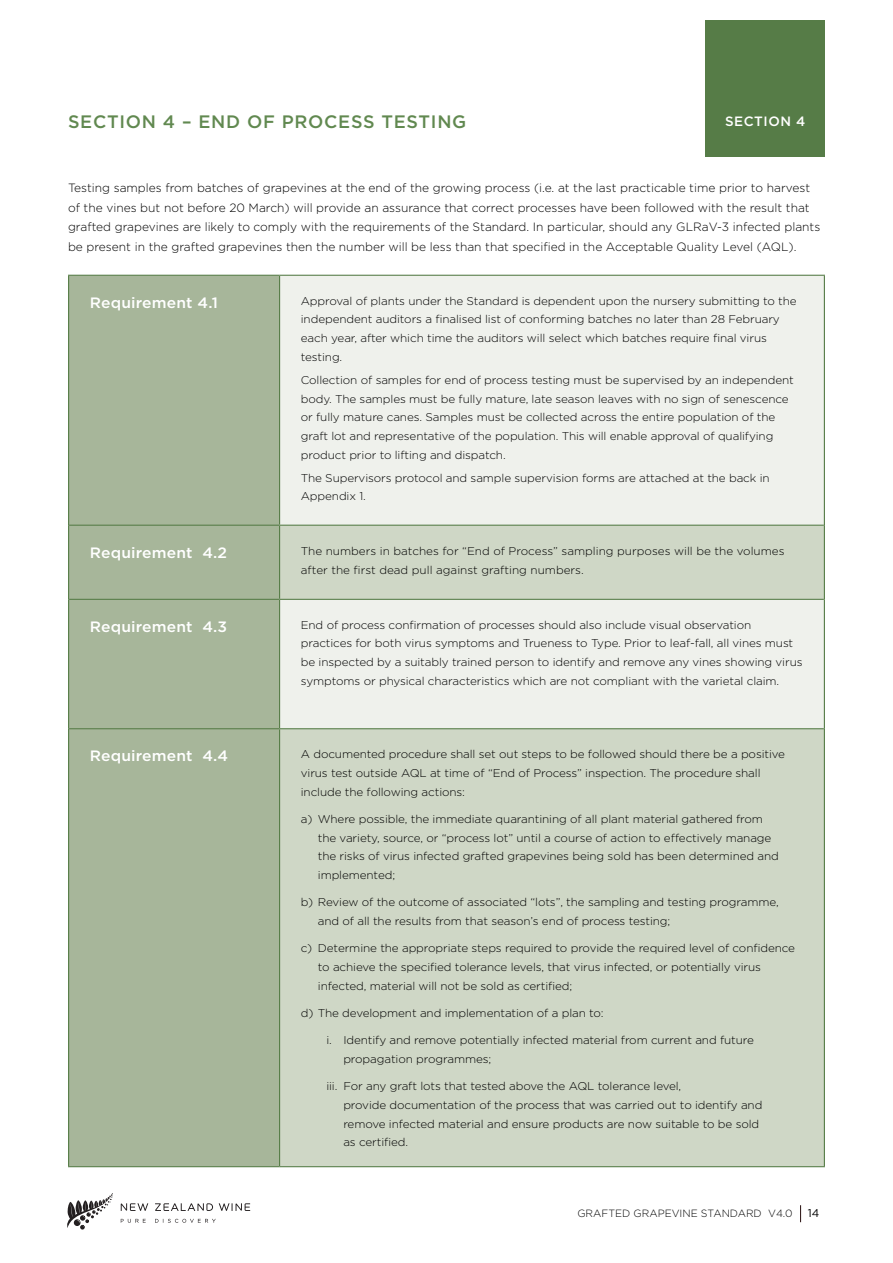
<style>
.page{position:relative;width:893px;height:1263px;background:#fff}
.page>*{position:absolute;margin:0;border:0;box-sizing:border-box;transform-origin:0 0}
.t1{font:500 18px "Gotham";letter-spacing:.04em;color:#618950}
.t2{font:500 15px "Gotham";letter-spacing:.01em;color:#fff;scale:1.04 1}
.t3{font:500 13.5px "Gotham";letter-spacing:.04em;color:#fff}
.t4{font:300 12px/19.5px "Gotham";color:#000}
.t5{font:300 11.25px/18.8px "Gotham";letter-spacing:-.01em;color:#000;scale:1.04 1}
.t6{font:11.25px "Gotham";color:#000}
.t7{font:300 10.5px "Gotham";color:#000}
</style>
<div class="page">
<svg style="left:67px;top:1193px;width:46px;height:36px"></svg>
<svg style="left:219px;top:1203px;width:31px;height:8px"></svg>
<svg style="left:121px;top:1203px;width:27px;height:8px"></svg>
<svg style="left:155px;top:1203px;width:58px;height:8px"></svg>
<svg style="left:121px;top:1219px;width:25px;height:4px"></svg>
<svg style="left:155px;top:1219px;width:61px;height:4px"></svg>
<svg style="left:800px;top:1205px;width:1px;height:17px"></svg>
<div style="left:69px;top:276px;width:210px;height:890px;background:#a7b69a"></div>
<div style="left:280px;top:276px;width:544px;height:249px;background:#eff1ec"></div>
<svg style="left:280px;top:526px;width:544px;height:640px;background:#d5dccd"></svg>
<hr style="left:68px;top:276px;width:1px;height:249px;background:#567c47">
<hr style="left:68px;top:525px;width:1px;height:74px;background:#567c47">
<hr style="left:68px;top:599px;width:1px;height:130px;background:#567c47">
<hr style="left:68px;top:729px;width:1px;height:437px;background:#567c47">
<hr style="left:68px;top:275px;width:212px;height:1px;background:#567c47">
<hr style="left:69px;top:525px;width:211px;height:1px;background:#567c47">
<hr style="left:69px;top:599px;width:211px;height:1px;background:#567c47">
<hr style="left:69px;top:728px;width:211px;height:1px;background:#567c47">
<hr style="left:68px;top:1166px;width:212px;height:1px;background:#567c47">
<hr style="left:279px;top:276px;width:1px;height:249px;background:#567c47">
<hr style="left:279px;top:526px;width:1px;height:73px;background:#567c47">
<hr style="left:279px;top:600px;width:1px;height:128px;background:#567c47">
<hr style="left:279px;top:729px;width:1px;height:437px;background:#567c47">
<hr style="left:824px;top:276px;width:1px;height:249px;background:#567c47">
<hr style="left:824px;top:525px;width:1px;height:74px;background:#567c47">
<hr style="left:824px;top:599px;width:1px;height:130px;background:#567c47">
<hr style="left:824px;top:729px;width:1px;height:437px;background:#567c47">
<hr style="left:280px;top:275px;width:545px;height:1px;background:#567c47">
<hr style="left:280px;top:525px;width:544px;height:1px;background:#567c47">
<hr style="left:280px;top:599px;width:544px;height:1px;background:#567c47">
<hr style="left:280px;top:728px;width:544px;height:1px;background:#567c47">
<hr style="left:280px;top:1166px;width:545px;height:1px;background:#567c47">
<div style="left:706px;top:20px;width:119px;height:137px;background:#567c47"></div>
<h1 class="t1" style="left:68px;top:109px;width:400px">SECTION 4 – END OF PROCESS TESTING</h1>
<p class="t3" style="left:725px;top:112px;width:82px">SECTION 4</p>
<p class="t4" style="left:68px;top:178px;width:754px">Testing samples from batches of grapevines at the end of the growing process (i.e. at the last practicable time prior to harvest of the vines but not before 20 March) will provide an assurance that correct processes have been followed with the result that grafted grapevines are likely to comply with the requirements of the Standard. In particular, should any GLRaV-3 infected plants be present in the grafted grapevines then the number will be less than that specified in the Acceptable Quality Level (AQL).</p>
<h2 class="t2" style="left:90px;top:292px;width:125px">Requirement 4.1</h2>
<p class="t5" style="left:301px;top:291px;width:478px">Approval of plants under the Standard is dependent upon the nursery submitting to the independent auditors a finalised list of conforming batches no later than 28 February each year, after which time the auditors will select which batches require final virus testing.</p>
<p class="t5" style="left:301px;top:370px;width:476px">Collection of samples for end of process testing must be supervised by an independent body. The samples must be fully mature, late season leaves with no sign of senescence or fully mature canes. Samples must be collected across the entire population of the graft lot and representative of the population. This will enable approval of qualifying product prior to lifting and dispatch.</p>
<p class="t5" style="left:301px;top:468px;width:452px">The Supervisors protocol and sample supervision forms are attached at the back in<br>Appendix 1.</p>
<h2 class="t2" style="left:90px;top:543px;width:134px">Requirement 4.2</h2>
<p class="t5" style="left:301px;top:541px;width:467px;line-height:19.5px">The numbers in batches for “End of Process” sampling purposes will be the volumes after the first dead pull against grafting numbers.</p>
<h2 class="t2" style="left:90px;top:617px;width:134px">Requirement 4.3</h2>
<p class="t5" style="left:301px;top:615px;width:484px">End of process confirmation of processes should also include visual observation practices for both virus symptoms and Trueness to Type. Prior to leaf-fall, all vines must be inspected by a suitably trained person to identify and remove any vines showing virus symptoms or physical characteristics which are not compliant with the varietal claim.</p>
<h2 class="t2" style="left:90px;top:746px;width:135px">Requirement 4.4</h2>
<p class="t5" style="left:301px;top:744px;width:467px">A documented procedure shall set out steps to be followed should there be a positive virus test outside AQL at time of “End of Process” inspection. The procedure shall include the following actions:</p>
<p class="t5" style="left:318px;top:809px;width:445px;text-indent:-17px">a) Where possible, the immediate quarantining of all plant material gathered from the variety, source, or “process lot” until a course of action to effectively manage the risks of virus infected grafted grapevines being sold has been determined and implemented;</p>
<p class="t5" style="left:318px;top:892px;width:445px;text-indent:-17px">b) Review of the outcome of associated “lots”, the sampling and testing programme, and of all the results from that season’s end of process testing;</p>
<p class="t5" style="left:318px;top:938px;width:460px;text-indent:-17px">c) Determine the appropriate steps required to provide the required level of confidence to achieve the specified tolerance levels, that virus infected, or potentially virus infected, material will not be sold as certified;</p>
<p class="t5" style="left:301px;top:1003px;width:293px">d) The development and implementation of a plan to:</p>
<p class="t5" style="left:343px;top:1030px;width:396px;text-indent:-17px">i. Identify and remove potentially infected material from current and future propagation programmes;</p>
<p class="t5" style="left:343px;top:1076px;width:404px;text-indent:-17px">iii. For any graft lots that tested above the AQL tolerance level,<br>provide documentation of the process that was carried out to identify and remove infected material and ensure products are now suitable to be sold as certified.</p>
<p class="t7" style="left:577px;top:1206px;width:217px">GRAFTED GRAPEVINE STANDARD V4.0</p>
<p class="t6" style="left:808px;top:1206px;width:13px">14</p>
</div>
